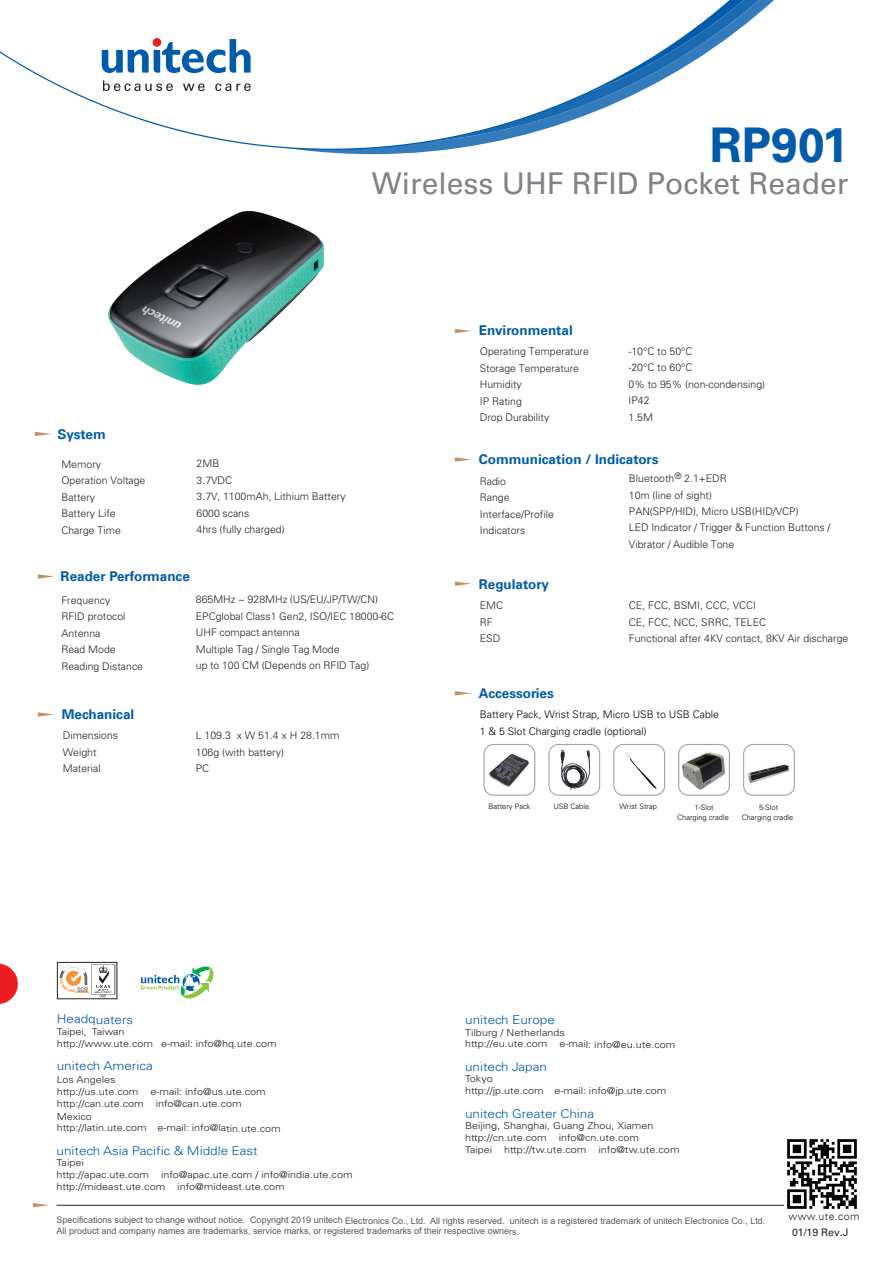
<style>
.page{position:relative;width:893px;height:1263px;background:#fff}
.page>*{position:absolute;margin:0;border:0;box-sizing:border-box;transform-origin:0 0}
.t1{font:700 48px "Univers LT";color:#015aaa}
.t2{font:30px "Univers";color:#808285}
.t3{font:700 13.5px "Univers LT";color:#015aaa}
.t4{font:300 12.15px "Univers";color:#015aaa;scale:1.11 1}
.t5{font:300 10.5px/16.5px "Univers";color:#231f20}
.t6{font:300 10.5px/16.5px "Univers";color:#030303}
.t7{font:300 10.5px "Univers LT";letter-spacing:.04em;color:#231f20}
.t8{font:10.5px "Univers";color:#231f20}
.t9{font:300 9.75px/11.7px "Univers";color:#231f20;scale:1.11 1}
.t10{font:9px/10.6px "Arial";color:#57585a}
.t11{font:300 7.5px/10.5px "Univers";color:#030303;text-align:center}
</style>
<div class="page">
<svg style="left:60px;top:965px;width:29px;height:28px"></svg>
<div style="left:57px;top:962px;width:60px;height:37px;border:1px solid #231f20"></div>
<img style="left:91px;top:964px;width:24px;height:30px">
<svg style="left:99px;top:993px;width:8px;height:4px"></svg>
<svg style="left:141px;top:966px;width:73px;height:33px"></svg>
<hr style="left:57px;top:1205px;width:792px;height:1px;background:#231f20">
<svg style="left:33px;top:1203px;width:16px;height:4px"></svg>
<img style="left:784px;top:1139px;width:73px;height:70px">
<svg style="left:0;top:0;width:774px;height:150px"></svg>
<svg style="left:0;top:963px;width:18px;height:41px"></svg>
<svg style="left:102px;top:39px;width:149px;height:34px"></svg>
<svg style="left:103px;top:81px;width:70px;height:10px"></svg>
<svg style="left:183px;top:83px;width:22px;height:8px"></svg>
<svg style="left:215px;top:83px;width:36px;height:8px"></svg>
<img style="left:108px;top:210px;width:216px;height:175px">
<svg style="left:35px;top:432px;width:16px;height:4px"></svg>
<svg style="left:38px;top:574px;width:16px;height:5px"></svg>
<svg style="left:38px;top:712px;width:16px;height:5px"></svg>
<svg style="left:455px;top:329px;width:16px;height:4px"></svg>
<svg style="left:455px;top:457px;width:16px;height:5px"></svg>
<svg style="left:455px;top:581px;width:16px;height:5px"></svg>
<svg style="left:455px;top:691px;width:16px;height:4px"></svg>
<img style="left:485px;top:746px;width:50px;height:48px">
<div style="left:483px;top:744px;width:52px;height:52px;border:1px solid #a1a3a6;border-radius:10px"></div>
<div style="left:548px;top:744px;width:52px;height:52px;border:1px solid #a1a3a6;border-radius:10px"></div>
<img style="left:550px;top:745px;width:49px;height:50px">
<img style="left:681px;top:746px;width:47px;height:48px">
<div style="left:678px;top:744px;width:52px;height:52px;border:1px solid #a1a3a6;border-radius:10px"></div>
<div style="left:613px;top:744px;width:52px;height:52px;border:1px solid #a1a3a6;border-radius:10px"></div>
<img style="left:615px;top:745px;width:49px;height:50px">
<img style="left:747px;top:764px;width:42px;height:20px">
<div style="left:743px;top:744px;width:52px;height:52px;border:1px solid #a1a3a6;border-radius:10px"></div>
<h1 class="t1" style="left:710px;top:117px;width:140px">RP901</h1>
<h2 class="t2" style="left:372px;top:166px;width:478px">Wireless UHF RFID Pocket Reader</h2>
<p class="t3" style="left:58px;top:426px;width:50px">System</p>
<p class="t5" style="left:61px;top:456px;width:86px">Memory<br>Operation Voltage<br>Battery<br>Battery Life<br>Charge Time</p>
<p class="t5" style="left:197px;top:455px;width:150px">2MB<br>3.7VDC<br>3.7V, 1100mAh, Lithium Battery<br>6000 scans<br>4hrs (fully charged)</p>
<p class="t3" style="left:61px;top:568px;width:131px">Reader Performance</p>
<p class="t5" style="left:196px;top:591px;width:200px">865MHz ~ 928MHz (US/EU/JP/TW/CN)<br>EPCglobal Class1 Gen2, ISO/IEC 18000-6C<br>UHF compact antenna<br>Multiple Tag / Single Tag Mode<br>up to 100 CM (Depends on RFID Tag)</p>
<p class="t5" style="left:61px;top:592px;width:83px">Frequency<br>RFID protocol<br>Antenna<br>Read Mode<br>Reading Distance</p>
<p class="t3" style="left:62px;top:706px;width:74px">Mechanical</p>
<p class="t5" style="left:63px;top:727px;width:57px">Dimensions<br>Weight<br>Material</p>
<p class="t5" style="left:196px;top:727px;width:145px">L 109.3 x W 51.4 x H 28.1mm<br>106g (with battery)<br>PC</p>
<p class="t3" style="left:479px;top:322px;width:95px">Environmental</p>
<p class="t5" style="left:480px;top:343px;width:111px">Operating Temperature<br>Storage Temperature<br>Humidity<br>IP Rating<br>Drop Durability</p>
<p class="t5" style="left:629px;top:343px;width:138px">-10°C to 50°C<br>-20°C to 60°C<br>0% to 95% (non-condensing)<br>IP42<br>1.5M</p>
<p class="t3" style="left:479px;top:452px;width:181px">Communication / Indicators</p>
<p class="t5" style="left:480px;top:473px;width:76px">Radio<br>Range<br>Interface/Profile<br>Indicators</p>
<p class="t5" style="left:629px;top:470px;width:203px">Bluetooth<sup>®</sup> 2.1+EDR<br>10m (line of sight)<br>PAN(SPP/HID), Micro USB(HID/VCP)<br>LED Indicator / Trigger &amp; Function Buttons /<br>Vibrator / Audible Tone</p>
<p class="t3" style="left:479px;top:576px;width:72px">Regulatory</p>
<p class="t5" style="left:480px;top:597px;width:25px">EMC<br>RF<br>ESD</p>
<p class="t5" style="left:629px;top:597px;width:221px">CE, FCC, BSMI, CCC, VCCI<br>CE, FCC, NCC, SRRC, TELEC<br>Functional after 4KV contact, 8KV Air discharge</p>
<p class="t3" style="left:479px;top:685px;width:76px">Accessories</p>
<p class="t6" style="left:480px;top:706px;width:241px">Battery Pack, Wrist Strap, Micro USB to USB Cable<br>1 &amp; 5 Slot Charging cradle (optional)</p>
<p class="t11" style="left:488px;top:801px;width:44px">Battery Pack</p>
<p class="t11" style="left:553px;top:801px;width:37px">USB Cable</p>
<p class="t11" style="left:619px;top:801px;width:39px">Wrist Strap</p>
<p class="t11" style="left:677px;top:802px;width:53px">1-Slot<br>Charging cradle</p>
<p class="t11" style="left:742px;top:802px;width:53px">5-Slot<br>Charging cradle</p>
<p class="t4" style="left:57px;top:1012px;width:70px">Headquaters</p>
<p class="t9" style="left:57px;top:1026px;width:200px">Taipei, Taiwan<br>http://www.ute.com e-mail: info@hq.ute.com</p>
<p class="t4" style="left:57px;top:1059px;width:88px">unitech America</p>
<p class="t9" style="left:57px;top:1074px;width:190px">Los Angeles<br>http://us.ute.com e-mail: info@us.ute.com http://can.ute.com info@can.ute.com</p>
<p class="t9" style="left:57px;top:1110px;width:203px">Mexico<br>http://latin.ute.com e-mail: info@latin.ute.com</p>
<p class="t4" style="left:57px;top:1143px;width:183px">unitech Asia Pacific &amp; Middle East</p>
<p class="t9" style="left:57px;top:1157px;width:268px">Taipei<br>http://apac.ute.com info@apac.ute.com / info@india.ute.com http://mideast.ute.com info@mideast.ute.com</p>
<p class="t4" style="left:465px;top:1012px;width:82px">unitech Europe</p>
<p class="t9" style="left:465px;top:1026px;width:191px">Tilburg / Netherlands<br>http://eu.ute.com e-mail: info@eu.ute.com</p>
<p class="t4" style="left:465px;top:1059px;width:75px">unitech Japan</p>
<p class="t9" style="left:465px;top:1073px;width:183px">Tokyo<br>http://jp.ute.com e-mail: info@jp.ute.com</p>
<p class="t4" style="left:465px;top:1106px;width:118px">unitech Greater China</p>
<p class="t9" style="left:465px;top:1120px;width:195px">Beijing, Shanghai, Guang Zhou, Xiamen http://cn.ute.com info@cn.ute.com<br>Taipei http://tw.ute.com info@tw.ute.com</p>
<p class="t10" style="left:57px;top:1215px;width:710px">Specifications subject to change without notice. Copyright 2019 unitech Electronics Co., Ltd. All rights reserved. unitech is a registered trademark of unitech Electronics Co., Ltd.<br>All product and company names are trademarks, service marks, or registered trademarks of their respective owners.</p>
<p class="t7" style="left:789px;top:1210px;width:72px">www.ute.com</p>
<p class="t8" style="left:792px;top:1226px;width:58px">01/19 Rev.J</p>
</div>
